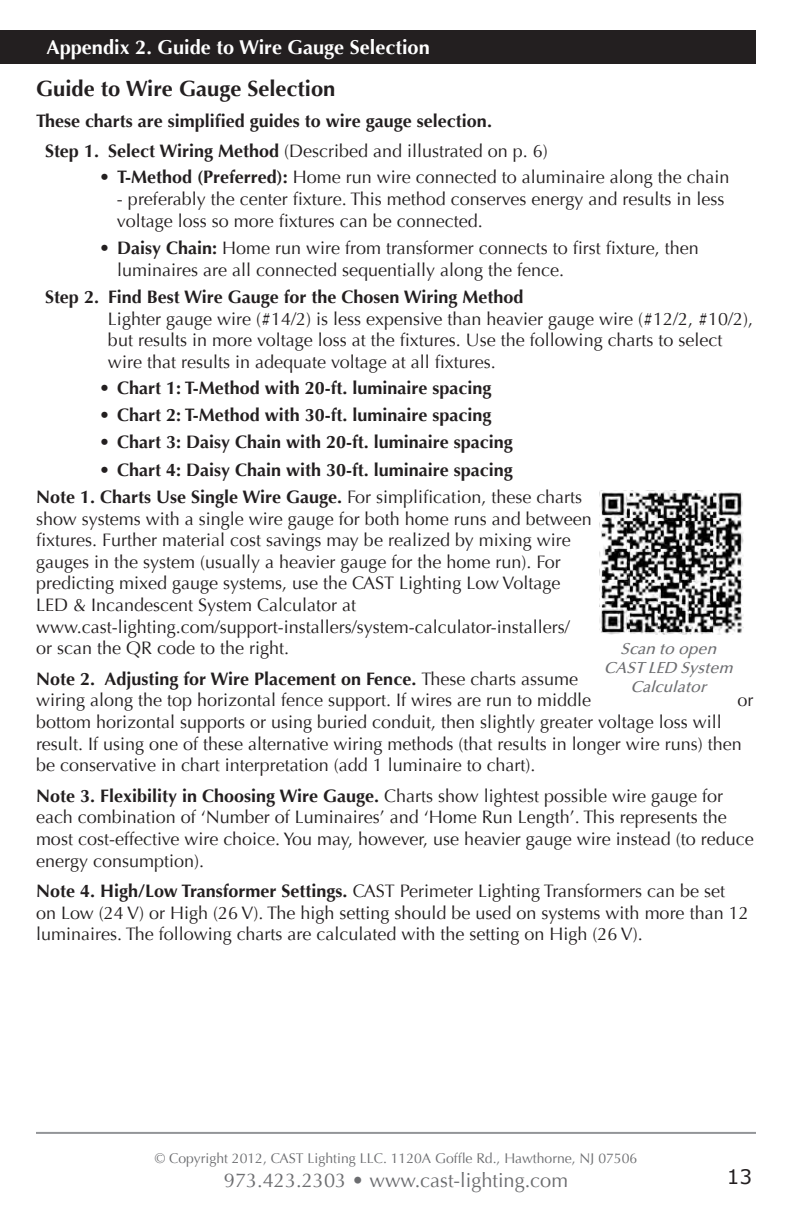
<style>
.page{position:relative;width:792px;height:1224px;background:#fff}
.page>*{position:absolute;margin:0;border:0;box-sizing:border-box;transform-origin:0 0}
.body_bullets{font:700 22px "Optima";color:#231f20}
.head{font:700 20px "Optima";color:#fff}
.t1{font:20px "Optima";color:#6c6d70}
.t2{font:20px "Verdana";color:#231f20}
.body_bullets-2{font:18px/21.6px "Optima";color:#231f20}
.body_bullets-3{font:700 18px "Optima";color:#231f20}
.t3{font:italic 500 16px/19.2px "Optima";color:#6c6d70;text-align:center}
.t4{font:14px "Optima";color:#6c6d70}
.s1{font-weight:700}
</style>
<div class="page">
<hr style="left:36px;top:1132px;width:720px;height:2px;background:#939598">
<div style="left:0;top:30px;width:756px;height:34px;background:#231f20"></div>
<img style="left:600px;top:490px;width:144px;height:144px">
<p class="head" style="left:46px;top:35px;width:385px">Appendix 2. Guide to Wire Gauge Selection</p>
<p class="body_bullets" style="left:36px;top:76px;width:301px">Guide to Wire Gauge Selection</p>
<p class="body_bullets-3" style="left:36px;top:110px;width:458px">These charts are simplified guides to wire gauge selection.</p>
<p class="body_bullets-2" style="left:45px;top:141px;width:504px"><span class="s1">Step 1. Select Wiring Method</span> (Described and illustrated on p. 6)</p>
<p class="body_bullets-2" style="left:99px;top:167px;width:632px"><span class="s1">• T-Method (Preferred):</span> Home run wire connected to aluminaire along the chain</p>
<p class="body_bullets-2" style="left:117px;top:188px;width:609px">- preferably the center fixture. This method conserves energy and results in less voltage loss so more fixtures can be connected.</p>
<p class="body_bullets-2" style="left:117px;top:237px;width:583px;text-indent:-18px"><span class="s1">• Daisy Chain:</span> Home run wire from transformer connects to first fixture, then luminaires are all connected sequentially along the fence.</p>
<p class="body_bullets-2" style="left:108px;top:286px;width:647px;text-indent:-63px"><span class="s1">Step 2. Find Best Wire Gauge for the Chosen Wiring Method<br></span>Lighter gauge wire (#14/2) is less expensive than heavier gauge wire (#12/2, #10/2), but results in more voltage loss at the fixtures. Use the following charts to select wire that results in adequate voltage at all fixtures.</p>
<p class="body_bullets-3" style="left:99px;top:377px;width:394px">• Chart 1: T-Method with 20-ft. luminaire spacing</p>
<p class="body_bullets-3" style="left:99px;top:404px;width:394px">• Chart 2: T-Method with 30-ft. luminaire spacing</p>
<p class="body_bullets-3" style="left:99px;top:432px;width:415px">• Chart 3: Daisy Chain with 20-ft. luminaire spacing</p>
<p class="body_bullets-3" style="left:99px;top:459px;width:415px">• Chart 4: Daisy Chain with 30-ft. luminaire spacing</p>
<p class="body_bullets-2" style="left:36px;top:486px;width:558px"><span class="s1">Note 1. Charts Use Single Wire Gauge.</span> For simplification, these charts show systems with a single wire gauge for both home runs and between fixtures. Further material cost savings may be realized by mixing wire gauges in the system (usually a heavier gauge for the home run). For predicting mixed gauge systems, use the CAST Lighting Low Voltage LED &amp; Incandescent System Calculator at www.cast-lighting.com/support-installers/system-calculator-installers/<br>or scan the QR code to the right.</p>
<p class="body_bullets-2" style="left:36px;top:668px;width:557px"><span class="s1">Note 2. Adjusting for Wire Placement on Fence.</span> These charts assume wiring along the top horizontal fence support. If wires are run to middle</p>
<p class="t3" style="left:604px;top:639px;width:135px">Scan to open<br>CASTLED System<br>Calculator</p>
<p class="body_bullets-2" style="left:737px;top:690px;width:18px">or</p>
<p class="body_bullets-2" style="left:36px;top:711px;width:707px">bottom horizontal supports or using buried conduit, then slightly greater voltage loss will result. If using one of these alternative wiring methods (that results in longer wire runs) then be conservative in chart interpretation (add 1 luminaire to chart).</p>
<p class="body_bullets-2" style="left:36px;top:785px;width:719px"><span class="s1">Note 3. Flexibility in Choosing Wire Gauge.</span> Charts show lightest possible wire gauge for each combination of ‘Number of Luminaires’ and ‘Home Run Length’. This represents the most cost-effective wire choice. You may, however, use heavier gauge wire instead (to reduce energy consumption).</p>
<p class="body_bullets-2" style="left:36px;top:881px;width:714px"><span class="s1">Note 4. High/Low Transformer Settings.</span> CAST Perimeter Lighting Transformers can be set on Low (24 V) or High (26 V). The high setting should be used on systems with more than 12 luminaires. The following charts are calculated with the setting on High (26 V).</p>
<p class="t4" style="left:155px;top:1150px;width:484px">© Copyright 2012, CAST Lighting LLC. 1120A Goffle Rd., Hawthorne, NJ 07506</p>
<p class="t1" style="left:224px;top:1169px;width:346px">973.423.2303 • www.cast-lighting.com</p>
<p class="t2" style="left:727px;top:1164px;width:27px">13</p>
</div>
